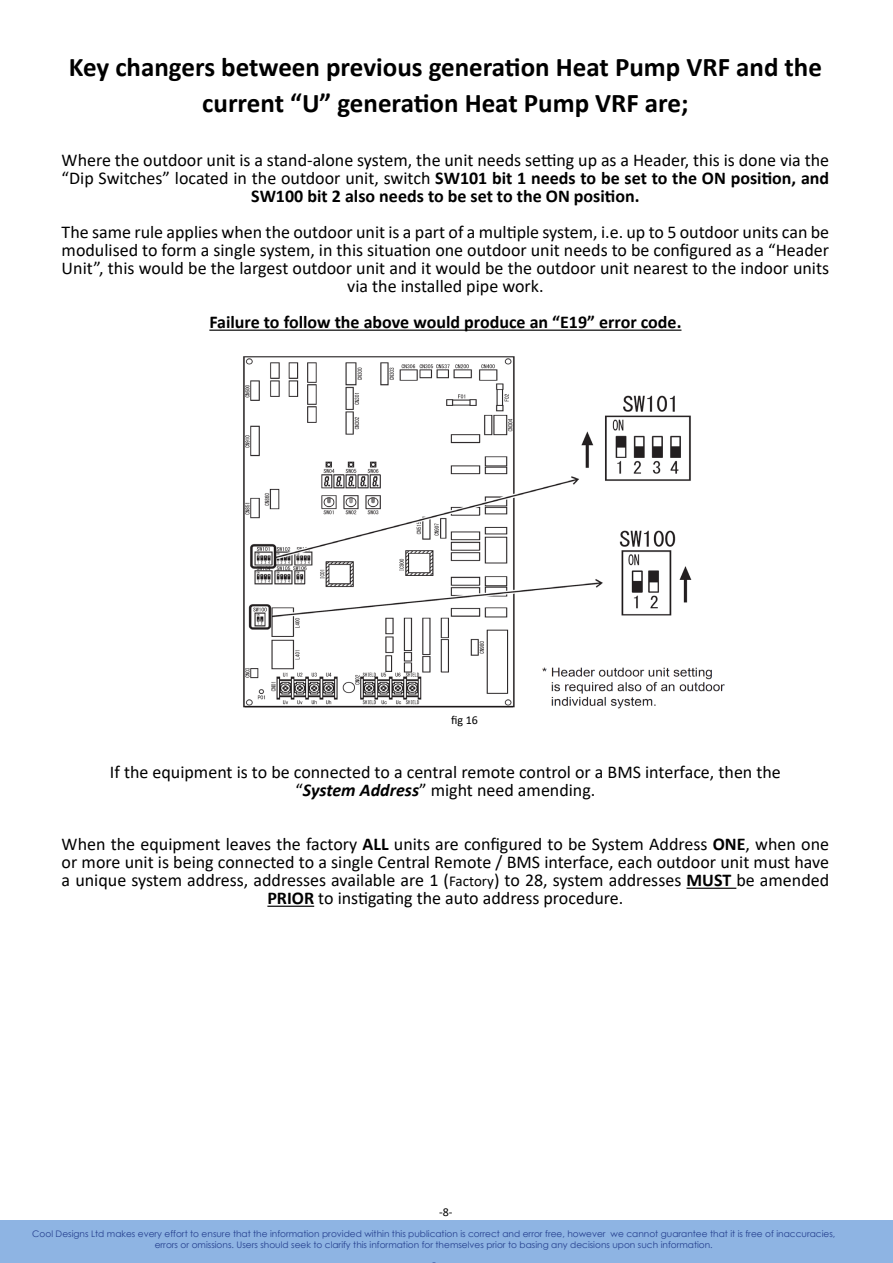
<style>
.page{position:relative;width:893px;height:1263px;background:#fff}
.page>*{position:absolute;margin:0;border:0;box-sizing:border-box;transform-origin:0 0}
.t1{font:700 27px/36px "Calibri";color:#000;text-align:center}
.t2{font:18px/18px "Calibri";color:#000;text-align:center}
.t3{font:700 18px "Calibri";color:#000}
.t4{font:12px "Calibri";color:#000}
.t5{font:9px/10.8px "Century Gothic";color:#25408f;text-align:center}
.s1{font-weight:700}
.s2{font-weight:700;font-style:italic}
.s3{font-size:15px}
</style>
<div class="page">
<div style="left:0;top:1220px;width:893px;height:43px;background:#8eb4e3"></div>
<hr style="left:209px;top:330px;width:472px;height:1px;background:#000">
<hr style="left:686px;top:888px;width:50px;height:1px;background:#000">
<hr style="left:267px;top:906px;width:47px;height:1px;background:#000">
<img style="left:243px;top:356px;width:482px;height:353px">
<h1 class="t1" style="left:69px;top:49px;width:755px">Key changers between previous generation Heat Pump VRF and the current “U” generation Heat Pump VRF are;</h1>
<p class="t2" style="left:62px;top:151px;width:769px">Where the outdoor unit is a stand-alone system, the unit needs setting up as a Header, this is done via the “Dip Switches” located in the outdoor unit, switch <span class="s1">SW101 bit 1 needs to be set to the ON position, and<br>SW100 bit 2 also needs to be set to the ON position.</span></p>
<p class="t2" style="left:62px;top:223px;width:769px">The same rule applies when the outdoor unit is a part of a multiple system, i.e. up to 5 outdoor units can be modulised to form a single system, in this situation one outdoor unit needs to be configured as a “Header Unit”, this would be the largest outdoor unit and it would be the outdoor unit nearest to the indoor units via the installed pipe work.</p>
<p class="t3" style="left:209px;top:309px;width:474px">Failure to follow the above would produce an “E19” error code.</p>
<p class="t4" style="left:451px;top:712px;width:28px">fig 16</p>
<p class="t2" style="left:110px;top:763px;width:672px">If the equipment is to be connected to a central remote control or a BMS interface, then the “<span class="s2">System Address</span>” might need amending.</p>
<p class="t2" style="left:62px;top:835px;width:769px">When the equipment leaves the factory <span class="s1">ALL</span> units are configured to be System Address <span class="s1">ONE</span>, when one or more unit is being connected to a single Central Remote / BMS interface, each outdoor unit must have a unique system address, addresses available are 1 (<span class="s3">Factory</span>) to 28, system addresses <span class="s1">MUST</span> be amended <span class="s1">PRIOR</span> to instigating the auto address procedure.</p>
<p class="t4" style="left:439px;top:1204px;width:15px">-8-</p>
<p class="t5" style="left:32px;top:1228px;width:804px">Cool Designs Ltd makes every effort to ensure that the information provided within this publication is correct and error free, however we cannot guarantee that it is free of inaccuracies, errors or omissions. Users should seek to clarify this information for themselves prior to basing any decisions upon such information.</p>
</div>
